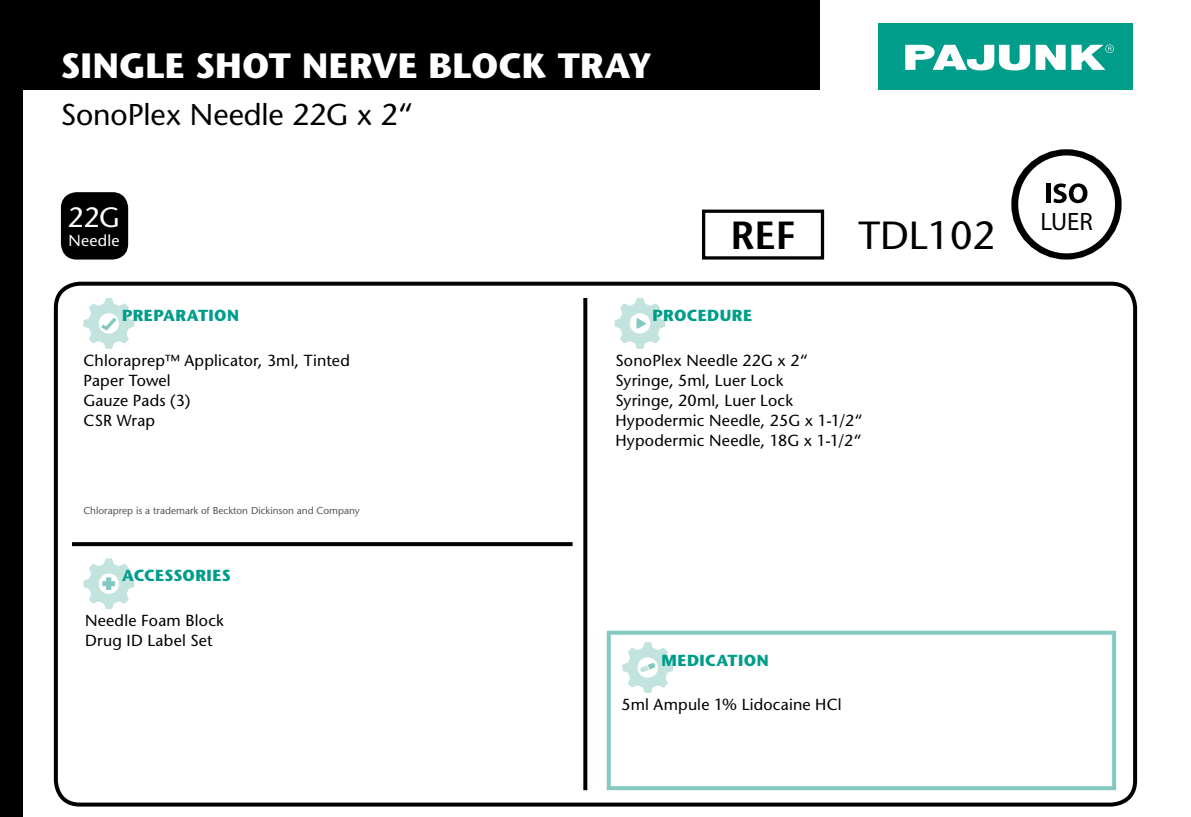
<style>
.page{position:relative;width:1191px;height:817px;background:#fff}
.page>*{position:absolute;margin:0;border:0;box-sizing:border-box;transform-origin:0 0}
.t1{font:500 39.2px "Stone Sans Std";color:#000}
.t2{font:600 39.2px "Stone Sans Std";color:#000}
.t3{font:700 35.2px "Stone Sans Std";letter-spacing:.005em;color:#fff}
.t4{font:500 30px "Stone Sans Std";letter-spacing:-.005em;color:#000}
.t5{font:500 28px "Stone Sans Std";color:#fff}
.t6{font:25.2px "Myriad Pro";color:#000}
.t7{font:500 16px/20px "Stone Sans Std";letter-spacing:.015em;color:#000}
.t8{font:700 16px "Stone Sans Std";letter-spacing:.025em;color:#009d8b}
.t9{font:500 15.8px "Stone Sans Std";letter-spacing:.02em;color:#fff}
.t10{font:500 10px "Stone Sans Std";color:#575756}
</style>
<div class="page">
<svg style="left:72px;top:542px;width:500px;height:4px;background:#090909"></svg>
<div style="left:54px;top:281px;width:1083px;height:525px;border:4px solid #000;border-radius:24px"></div>
<svg style="left:583px;top:298px;width:4px;height:492px;background:#151515"></svg>
<div style="left:607px;top:630px;width:509px;height:160px;border:4px solid #83c9c0"></div>
<div style="left:0;top:0;width:23px;height:816px;background:#000"></div>
<div style="left:3px;top:0;width:817px;height:89px;background:#000"></div>
<svg style="left:614px;top:298px;width:51px;height:51px"></svg>
<svg style="left:83px;top:558px;width:51px;height:51px"></svg>
<svg style="left:622px;top:642px;width:51px;height:50px"></svg>
<svg style="left:83px;top:298px;width:51px;height:51px"></svg>
<div style="left:878px;top:23px;width:254px;height:66px;background:#009d8b"></div>
<svg style="left:905px;top:44px;width:209px;height:26px"></svg>
<div style="left:702px;top:209px;width:122px;height:50px;border:3px solid #000"></div>
<div style="left:1011px;top:149px;width:110px;height:110px;border:37px solid #000;border-radius:50%"></div>
<div style="left:1018px;top:155px;width:97px;height:98px;background:#fff;border-radius:50%"></div>
<hr style="left:1046px;top:184px;width:4px;height:19px;background:#000">
<svg style="left:1053px;top:183px;width:34px;height:20px"></svg>
<div style="left:61px;top:192px;width:67px;height:67px;background:#000;border-radius:16px"></div>
<h2 class="t3" style="left:61px;top:45px;width:593px">SINGLE SHOT NERVE BLOCK TRAY</h2>
<h3 class="t4" style="left:61px;top:97px;width:354px">SonoPlex Needle 22G x 2“</h3>
<h3 class="t5" style="left:68px;top:200px;width:53px">22G</h3>
<p class="t9" style="left:68px;top:231px;width:52px">Needle</p>
<p class="t8" style="left:122px;top:306px;width:118px">PREPARATION</p>
<p class="t7" style="left:83px;top:350px;width:268px">Chloraprep™ Applicator, 3ml, Tinted<br>Paper Towel<br>Gauze Pads (3)<br>CSR Wrap</p>
<p class="t10" style="left:83px;top:504px;width:278px">Chloraprep is a trademark of Beckton Dickinson and Company</p>
<p class="t8" style="left:122px;top:566px;width:110px">ACCESSORIES</p>
<p class="t7" style="left:85px;top:610px;width:140px">Needle Foam Block<br>Drug ID Label Set</p>
<h1 class="t2" style="left:730px;top:212px;width:67px">REF</h1>
<h1 class="t1" style="left:858px;top:212px;width:138px">TDL102</h1>
<h3 class="t6" style="left:1040px;top:205px;width:54px">LUER</h3>
<p class="t8" style="left:652px;top:306px;width:101px">PROCEDURE</p>
<p class="t7" style="left:615px;top:350px;width:249px">SonoPlex Needle 22G x 2“<br>Syringe, 5ml, Luer Lock<br>Syringe, 20ml, Luer Lock<br>Hypodermic Needle, 25G x 1-1/2“<br>Hypodermic Needle, 18G x 1-1/2“</p>
<p class="t8" style="left:661px;top:650px;width:109px">MEDICATION</p>
<p class="t7" style="left:621px;top:694px;width:222px">5ml Ampule 1% Lidocaine HCl</p>
</div>
